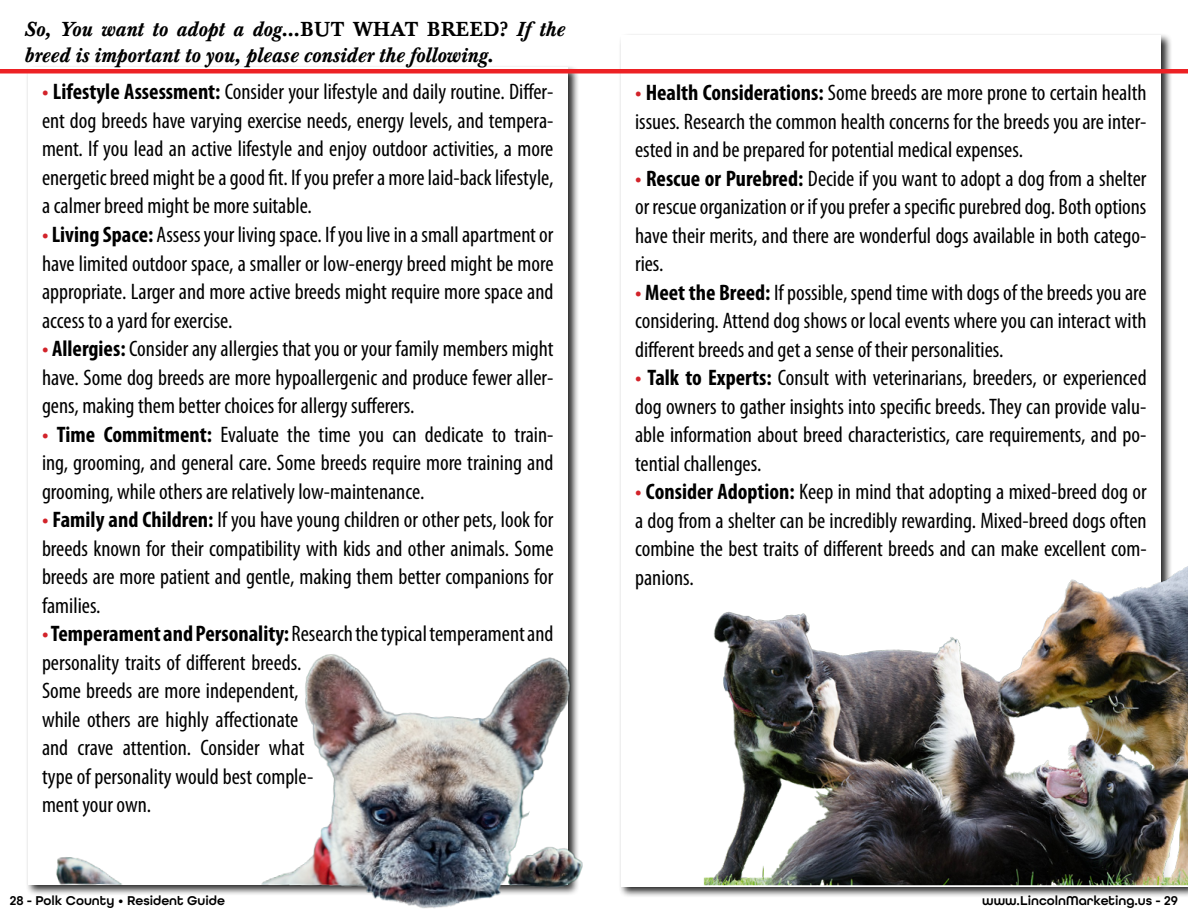
<style>
.page{position:relative;width:1188px;height:918px;background:#fff}
.page>*{position:absolute;margin:0;border:0;box-sizing:border-box;transform-origin:0 0}
.t1{font:condensed 22.5px/28.5px "Myriad Pro";color:#000;text-align:justify}
.t2{font:italic 500 21px/25.2px "Baskerville T";color:#000}
.t3{font:600 13.5px "All Round Gothic";color:#000}
.s1{font-style:normal}
.s2{font-weight:700;color:#d2232a}
.s3{font-weight:700}
</style>
<div class="page">
<img style="left:39px;top:645px;width:544px;height:264px">
<svg style="left:620px;top:34px;width:551px;height:863px"></svg>
<div style="left:621px;top:35px;width:540px;height:851px;background:#fff"></div>
<svg style="left:1159px;top:885px;width:29px;height:12px"></svg>
<img style="left:704px;top:564px;width:484px;height:321px">
<div style="left:0;top:69px;width:1188px;height:5px;background:#ed2124"></div>
<p class="t2" style="left:25px;top:17px;width:542px">So, You want to adopt a dog…<span class="s1">BUT WHAT BREED?</span> If the breed is important to you, please consider the following.</p>
<p class="t1" style="left:42px;top:78px;width:513px"><span class="s2">•</span> <span class="s3">Lifestyle Assessment:</span> Consider your lifestyle and daily routine. Differ&shy;ent dog breeds have varying exercise needs, energy levels, and tempera&shy;ment. If you lead an active lifestyle and enjoy outdoor activities, a more energetic breed might be a good fit. If you prefer a more laid-back lifestyle, a calmer breed might be more suitable.</p>
<p class="t1" style="left:42px;top:220px;width:513px"><span class="s2">•</span> <span class="s3">Living Space:</span> Assess your living space. If you live in a small apartment or have limited outdoor space, a smaller or low-energy breed might be more appropriate. Larger and more active breeds might require more space and access to a yard for exercise.</p>
<p class="t1" style="left:42px;top:334px;width:513px"><span class="s2">•</span> <span class="s3">Allergies:</span> Consider any allergies that you or your family members might have. Some dog breeds are more hypoallergenic and produce fewer aller&shy;gens, making them better choices for allergy sufferers.</p>
<p class="t1" style="left:42px;top:420px;width:513px"><span class="s2">•</span> <span class="s3">Time Commitment:</span> Evaluate the time you can dedicate to train&shy;ing, grooming, and general care. Some breeds require more training and grooming, while others are relatively low-maintenance.</p>
<p class="t1" style="left:42px;top:505px;width:513px"><span class="s2">•</span> <span class="s3">Family and Children:</span> If you have young children or other pets, look for breeds known for their compatibility with kids and other animals. Some breeds are more patient and gentle, making them better companions for families.</p>
<p class="t1" style="left:42px;top:619px;width:513px;text-align:left"><span class="s2">•</span> <span class="s3">Temperament and Personality:</span> Research the typical temperament and personality traits of different breeds.<br>Some breeds are more independent,<br>while others are highly affectionate<br>and crave attention. Consider what<br>type of personality would best comple-<br>ment your own.</p>
<p class="t3" style="left:10px;top:893px;width:217px">28 - Polk County • Resident Guide</p>
<p class="t1" style="left:635px;top:78px;width:513px"><span class="s2">•</span> <span class="s3">Health Considerations:</span> Some breeds are more prone to certain health issues. Research the common health concerns for the breeds you are inter&shy;ested in and be prepared for potential medical expenses.</p>
<p class="t1" style="left:635px;top:164px;width:513px"><span class="s2">•</span> <span class="s3">Rescue or Purebred:</span> Decide if you want to adopt a dog from a shelter or rescue organization or if you prefer a specific purebred dog. Both options have their merits, and there are wonderful dogs available in both catego&shy;ries.</p>
<p class="t1" style="left:635px;top:278px;width:513px"><span class="s2">•</span> <span class="s3">Meet the Breed:</span> If possible, spend time with dogs of the breeds you are considering. Attend dog shows or local events where you can interact with different breeds and get a sense of their personalities.</p>
<p class="t1" style="left:635px;top:363px;width:513px"><span class="s2">•</span> <span class="s3">Talk to Experts:</span> Consult with veterinarians, breeders, or experienced dog owners to gather insights into specific breeds. They can provide valu&shy;able information about breed characteristics, care requirements, and po&shy;tential challenges.</p>
<p class="t1" style="left:635px;top:477px;width:513px"><span class="s2">•</span> <span class="s3">Consider Adoption:</span> Keep in mind that adopting a mixed-breed dog or a dog from a shelter can be incredibly rewarding. Mixed-breed dogs often combine the best traits of different breeds and can make excellent com&shy;panions.</p>
<p class="t3" style="left:982px;top:893px;width:197px">www.LincolnMarketing.us - 29</p>
</div>
